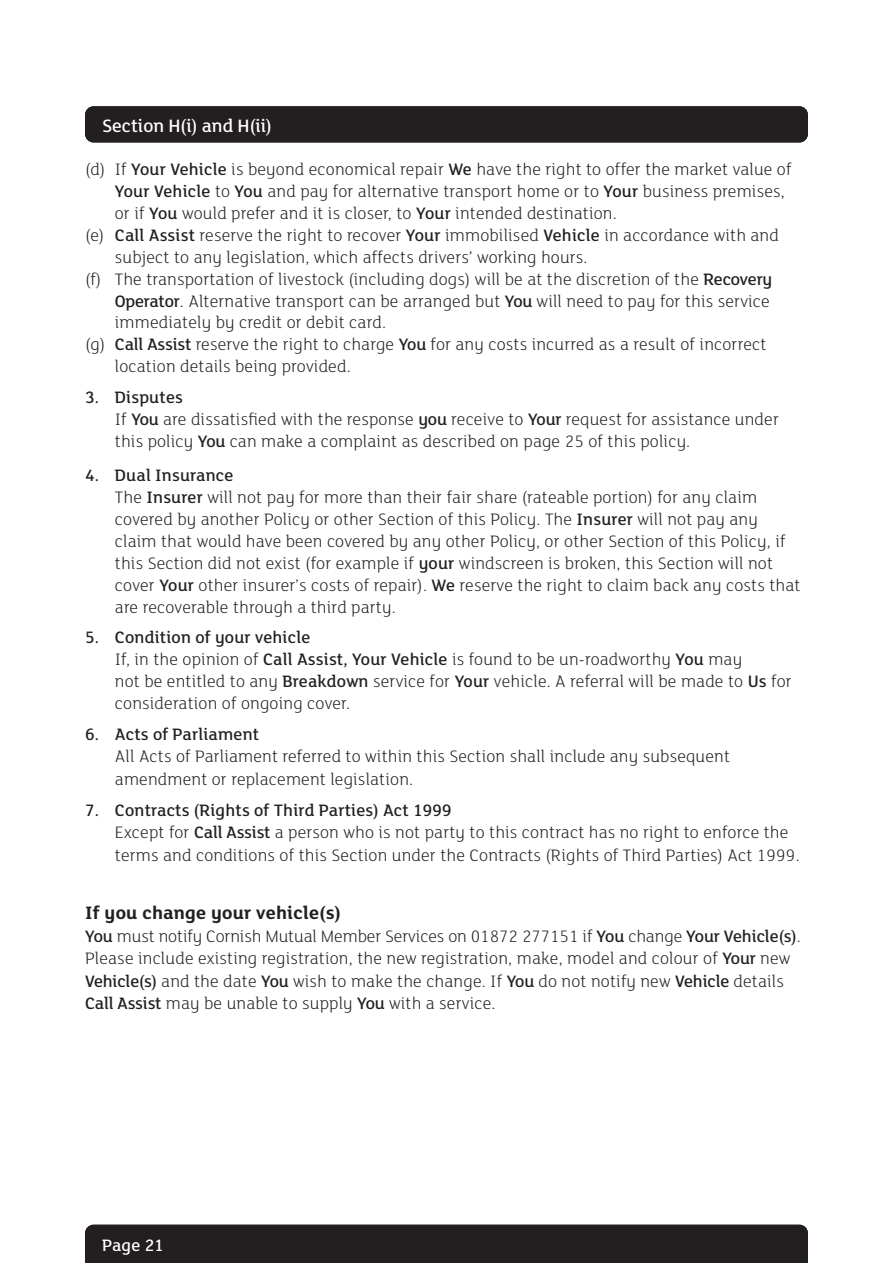
<style>
.page{position:relative;width:893px;height:1263px;background:#fff}
.page>*{position:absolute;margin:0;border:0;box-sizing:border-box;transform-origin:0 0}
.t1{font:500 21px "FS Lola";letter-spacing:.01em;color:#fff}
.t2{font:700 19.5px "FS Lola";letter-spacing:.01em;color:#231f20}
.t3{font:500 19.5px "FS Lola";color:#fff}
.t4{font:300 18px/21.9px "FS Lola";letter-spacing:.01em;color:#231f20}
.t5{font:500 18px "FS Lola";letter-spacing:.01em;color:#231f20}
.t6{font:500 18px "FS Lola";letter-spacing:.01em;color:#fff}
.s1{font-weight:500}
</style>
<div class="page">
<div style="left:85px;top:1225px;width:723px;height:38px;background:#231f20"></div>
<div style="left:85px;top:106px;width:723px;height:36px;background:#231f20;border-radius:9px"></div>
<p class="t3" style="left:102px;top:113px;width:171px">Section H(i) and H(ii)</p>
<p class="t4" style="left:85px;top:158px;width:708px">(d) If <span class="s1">Your Vehicle</span> is beyond economical repair <span class="s1">We</span> have the right to offer the market value of</p>
<p class="t4" style="left:115px;top:180px;width:671px"><span class="s1">Your Vehicle</span> to <span class="s1">You</span> and pay for alternative transport home or to <span class="s1">Your</span> business premises,</p>
<p class="t4" style="left:115px;top:201px;width:503px">or if <span class="s1">You</span> would prefer and it is closer, to <span class="s1">Your</span> intended destination.</p>
<p class="t4" style="left:85px;top:223px;width:695px">(e) <span class="s1">Call Assist</span> reserve the right to recover <span class="s1">Your</span> immobilised <span class="s1">Vehicle</span> in accordance with and</p>
<p class="t4" style="left:115px;top:245px;width:474px">subject to any legislation, which affects drivers’ working hours.</p>
<p class="t4" style="left:85px;top:267px;width:689px">(f) The transportation of livestock (including dogs) will be at the discretion of the <span class="s1">Recovery</span></p>
<p class="t4" style="left:115px;top:289px;width:656px"><span class="s1">Operator</span>. Alternative transport can be arranged but <span class="s1">You</span> will need to pay for this service</p>
<p class="t4" style="left:115px;top:311px;width:273px">immediately by credit or debit card.</p>
<p class="t4" style="left:85px;top:333px;width:683px">(g) <span class="s1">Call Assist</span> reserve the right to charge <span class="s1">You</span> for any costs incurred as a result of incorrect</p>
<p class="t4" style="left:115px;top:355px;width:237px">location details being provided.</p>
<p class="t4" style="left:115px;top:385px;width:665px;text-indent:-30px"><span class="s1">3. Disputes<br></span>If <span class="s1">You</span> are dissatisfied with the response <span class="s1">you</span> receive to <span class="s1">Your</span> request for assistance under this policy <span class="s1">You</span> can make a complaint as described on page 25 of this policy.</p>
<p class="t4" style="left:115px;top:464px;width:687px;text-indent:-30px"><span class="s1">4. Dual Insurance<br></span>The <span class="s1">Insurer</span> will not pay for more than their fair share (rateable portion) for any claim covered by another Policy or other Section of this Policy. The <span class="s1">Insurer</span> will not pay any claim that would have been covered by any other Policy, or other Section of this Policy, if this Section did not exist (for example if <span class="s1">your</span> windscreen is broken, this Section will not cover <span class="s1">Your</span> other insurer’s costs of repair). <span class="s1">We</span> reserve the right to claim back any costs that are recoverable through a third party.</p>
<p class="t4" style="left:115px;top:626px;width:678px;text-indent:-30px"><span class="s1">5. Condition of your vehicle<br></span>If, in the opinion of <span class="s1">Call Assist, Your Vehicle</span> is found to be un-roadworthy <span class="s1">You</span> may<br>not be entitled to any <span class="s1">Breakdown</span> service for <span class="s1">Your</span> vehicle. A referral will be made to <span class="s1">Us</span> for consideration of ongoing cover.</p>
<p class="t5" style="left:85px;top:722px;width:176px">6. Acts of Parliament</p>
<p class="t4" style="left:115px;top:744px;width:617px;line-height:22.5px">All Acts of Parliament referred to within this Section shall include any subsequent amendment or replacement legislation.</p>
<p class="t4" style="left:115px;top:798px;width:686px;line-height:22.5px;text-indent:-30px"><span class="s1">7. Contracts (Rights of Third Parties) Act 1999<br></span>Except for <span class="s1">Call Assist</span> a person who is not party to this contract has no right to enforce the terms and conditions of this Section under the Contracts (Rights of Third Parties) Act 1999.</p>
<p class="t1" style="left:102px;top:112px;width:75px">XXXXXX</p>
<p class="t2" style="left:85px;top:899px;width:257px">If you change your vehicle(s)</p>
<p class="t4" style="left:85px;top:924px;width:717px;line-height:22.5px"><span class="s1">You</span> must notify Cornish Mutual Member Services on 01872 277151 if <span class="s1">You</span> change <span class="s1">Your Vehicle(s)</span>.<br>Please include existing registration, the new registration, make, model and colour of <span class="s1">Your</span> new <span class="s1">Vehicle(s)</span> and the date <span class="s1">You</span> wish to make the change. If <span class="s1">You</span> do not notify new <span class="s1">Vehicle</span> details <span class="s1">Call Assist</span> may be unable to supply <span class="s1">You</span> with a service.</p>
<p class="t6" style="left:102px;top:1233px;width:63px">Page 21</p>
</div>
